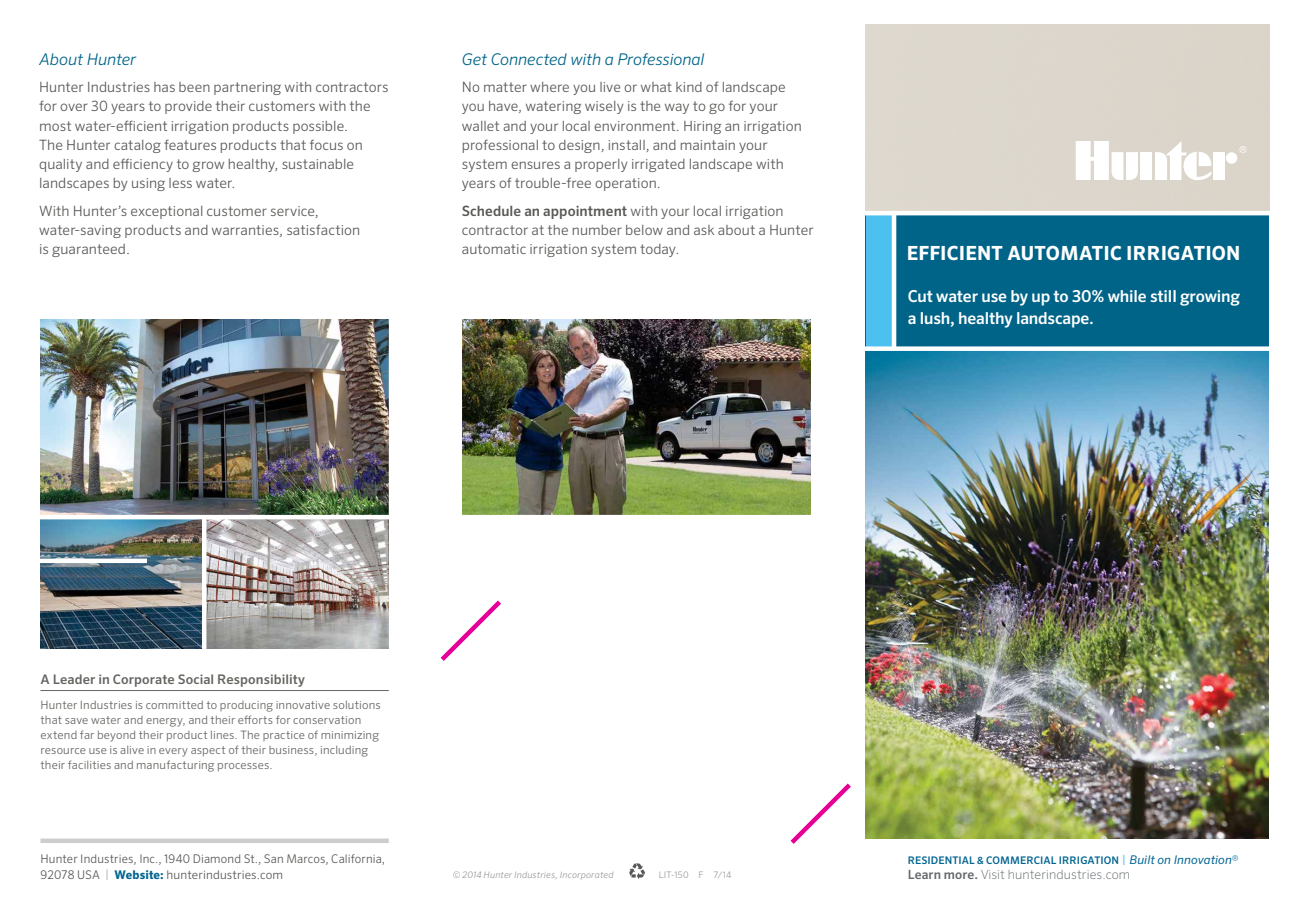
<style>
.page{position:relative;width:1296px;height:918px;background:#fff}
.page>*{position:absolute;margin:0;border:0;box-sizing:border-box;transform-origin:0 0}
.t1{font:700 19.5px "Sero Pro";letter-spacing:.01em;color:#fff}
.t2{font:500 16.5px/21.6px "Sero Pro";letter-spacing:-.01em;color:#fff}
.t3{font:italic 300 16.2px "Sero Pro";letter-spacing:-.005em;color:#006488}
.t4{font:300 14.25px/19px "Sero Pro";letter-spacing:.005em;color:#585956}
.t5{font:500 13.2px "Sero Pro";letter-spacing:.005em;color:#646460}
.t6{font:200 12.75px "Sero Pro";letter-spacing:.01em;color:#63686b}
.t7{font:300 12px/16.5px "Sero Pro";letter-spacing:.01em;color:#585956}
.t8{font:300 11.7px/15px "Sero Pro";letter-spacing:.01em;color:#646460}
.t9{font:500 10.5px "Sero Pro";letter-spacing:.01em;color:#006491}
.t10{font:italic 300 9px "Sero Pro";letter-spacing:.02em;color:#9c9896}
.t11{font:300 9px "Sero Pro";letter-spacing:.02em;color:#9c9896}
.s1{font-weight:500}
.s2{color:#aca9a7}
.s3{font-weight:700;color:#006491}
.s4{font-size:11.55px;color:#8bcfee}
.s5{font-weight:400;font-style:italic;font-size:12px}
.s6{font-weight:300;font-size:12px}
</style>
<div class="page">
<div style="left:866px;top:213px;width:403px;height:137px;background:#006488"></div>
<svg style="left:1240px;top:146px;width:7px;height:7px"></svg>
<svg style="left:1155px;top:141px;width:57px;height:39px"></svg>
<svg style="left:1090px;top:141px;width:48px;height:39px"></svg>
<hr style="left:40px;top:839px;width:349px;height:4px;background:#cfcdcb">
<hr style="left:40px;top:690px;width:349px;height:1px;background:#646460">
<div style="left:866px;top:213px;width:27px;height:137px;background:#4cc0ef"></div>
<hr style="left:858px;top:211px;width:438px;height:4px;background:#fff">
<hr style="left:892px;top:213px;width:4px;height:139px;background:#fff">
<img style="left:865px;top:351px;width:404px;height:488px">
<div style="left:852px;top:346px;width:444px;height:5px;background:#fff"></div>
<svg style="left:629px;top:863px;width:16px;height:16px"></svg>
<img style="left:462px;top:320px;width:349px;height:195px">
<img style="left:41px;top:320px;width:348px;height:195px">
<img style="left:40px;top:519px;width:162px;height:129px">
<img style="left:206px;top:519px;width:183px;height:130px">
<hr style="left:0;top:559px;width:147px;height:4px;background:#fff">
<svg style="left:440px;top:600px;width:411px;height:244px"></svg>
<p class="t3" style="left:39px;top:49px;width:99px">About Hunter</p>
<p class="t4" style="left:39px;top:78px;width:351px">Hunter Industries has been partnering with contractors for over 30 years to provide their customers with the most water-efficient irrigation products possible.<br>The Hunter catalog features products that focus on quality and efficiency to grow healthy, sustainable landscapes by using less water.</p>
<p class="t4" style="left:39px;top:201px;width:323px">With Hunter’s exceptional customer service, water-saving products and warranties, satisfaction is guaranteed.</p>
<p class="t3" style="left:462px;top:49px;width:244px">Get Connected with a Professional</p>
<p class="t4" style="left:462px;top:78px;width:341px">No matter where you live or what kind of landscape you have, watering wisely is the way to go for your wallet and your local environment. Hiring an irrigation professional to design, install, and maintain your system ensures a properly irrigated landscape with years of trouble-free operation.</p>
<p class="t4" style="left:462px;top:201px;width:353px"><span class="s1">Schedule an appointment</span> with your local irrigation contractor at the number below and ask about a Hunter automatic irrigation system today.</p>
<h1 class="t1" style="left:907px;top:242px;width:335px">EFFICIENT AUTOMATIC IRRIGATION</h1>
<p class="t2" style="left:908px;top:285px;width:334px">Cut water use by up to 30% while still growing a lush, healthy landscape.</p>
<p class="t5" style="left:40px;top:671px;width:266px">A Leader in Corporate Social Responsibility</p>
<p class="t8" style="left:40px;top:698px;width:342px">Hunter Industries is committed to producing innovative solutions that save water and energy, and their efforts for conservation extend far beyond their product lines. The practice of minimizing resource use is alive in every aspect of their business, including their facilities and manufacturing processes.</p>
<p class="t7" style="left:40px;top:850px;width:346px">Hunter Industries, Inc., 1940 Diamond St., San Marcos, California,<br>92078 USA <span class="s2">|</span> <span class="s3">Website:</span> hunterindustries.com</p>
<p class="t10" style="left:453px;top:870px;width:162px">© 2014 Hunter Industries, Incorporated</p>
<p class="t11" style="left:659px;top:870px;width:74px">LIT-150 F 7/14</p>
<p class="t9" style="left:908px;top:854px;width:332px">RESIDENTIAL &amp; COMMERCIAL IRRIGATION <span class="s4">|</span> <span class="s5">Built on Innovation</span><span class="s6">®</span></p>
<p class="t6" style="left:908px;top:867px;width:224px"><span class="s1">Learn more.</span> Visit hunterindustries.com</p>
</div>
